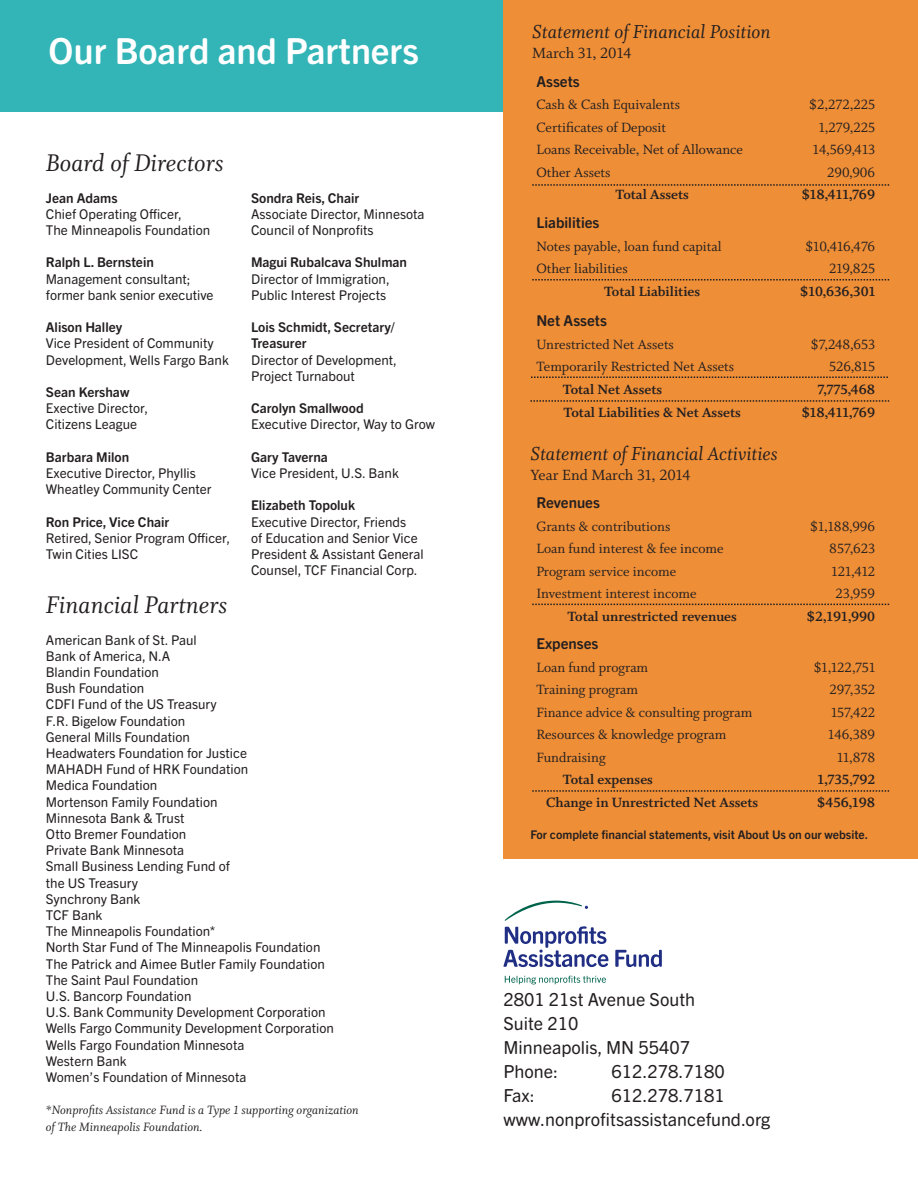
<style>
.page{position:relative;width:918px;height:1188px;background:#fff}
.page>*{position:absolute;margin:0;border:0;box-sizing:border-box;transform-origin:0 0}
.t1{font:700 36px "Trade Gothic Next SR Pro";color:#fff}
.t2{font:27px "Whitman Italic LF";color:#231f20}
.t3{font:21px "Whitman Italic Os F";color:#231f20}
.t4{font:18px/24px "Trade Gothic Next SR Pro";color:#231f20}
.t5{font:16.5px "Whitman Roman LF";color:#231f20}
.t6{font:15px "Whitman Roman LF";color:#231f20}
.t7{font:15px "Whitman Bold LF";color:#231f20}
.t8{font:700 15px "Trade Gothic Next SR Pro";color:#231f20}
.t9{font:13.5px/16.2px "Trade Gothic Next SR Pro";color:#231f20}
.t10{font:700 13.5px/16.2px "Trade Gothic Next SR Pro";color:#231f20}
.t11{font:13.5px/16.2px "Whitman Italic LF";color:#231f20}
.t12{font:700 12px "Trade Gothic Next SR Pro";color:#231f20}
</style>
<div class="page">
<div style="left:0;top:0;width:503px;height:112px;background:#33b4b7"></div>
<div style="left:503px;top:0;width:415px;height:860px;background:#ee8e37"></div>
<svg style="left:532px;top:184px;width:357px;height:2px"></svg>
<svg style="left:532px;top:279px;width:357px;height:2px"></svg>
<svg style="left:530px;top:400px;width:359px;height:2px"></svg>
<svg style="left:532px;top:604px;width:357px;height:1px"></svg>
<svg style="left:532px;top:790px;width:357px;height:2px"></svg>
<svg style="left:505px;top:976px;width:101px;height:8px"></svg>
<svg style="left:615px;top:950px;width:47px;height:17px"></svg>
<svg style="left:503px;top:901px;width:105px;height:66px"></svg>
<svg style="left:531px;top:376px;width:357px;height:2px"></svg>
<h1 class="t1" style="left:49px;top:26px;width:372px">Our Board and Partners</h1>
<h2 class="t2" style="left:46px;top:148px;width:179px">Board of Directors</h2>
<p class="t10" style="left:46px;top:189px;width:73px">Jean Adams</p>
<p class="t9" style="left:46px;top:205px;width:166px">Chief Operating Officer,<br>The Minneapolis Foundation</p>
<p class="t10" style="left:46px;top:254px;width:109px">Ralph L. Bernstein</p>
<p class="t9" style="left:46px;top:270px;width:169px">Management consultant; former bank senior executive</p>
<p class="t10" style="left:46px;top:318px;width:78px">Alison Halley</p>
<p class="t9" style="left:46px;top:335px;width:184px">Vice President of Community<br>Development, Wells Fargo Bank</p>
<p class="t10" style="left:46px;top:383px;width:85px">Sean Kershaw</p>
<p class="t9" style="left:46px;top:399px;width:104px">Exective Director,<br>Citizens League</p>
<p class="t10" style="left:46px;top:448px;width:85px">Barbara Milon</p>
<p class="t9" style="left:46px;top:464px;width:167px">Executive Director, Phyllis<br>Wheatley Community Center</p>
<p class="t10" style="left:46px;top:513px;width:125px">Ron Price, Vice Chair</p>
<p class="t9" style="left:46px;top:529px;width:186px">Retired, Senior Program Officer,<br>Twin Cities LISC</p>
<h2 class="t2" style="left:46px;top:590px;width:183px">Financial Partners</h2>
<p class="t10" style="left:251px;top:189px;width:110px">Sondra Reis, Chair</p>
<p class="t9" style="left:251px;top:205px;width:175px">Associate Director, Minnesota<br>Council of Nonprofits</p>
<p class="t10" style="left:251px;top:254px;width:157px">Magui Rubalcava Shulman</p>
<p class="t9" style="left:251px;top:270px;width:140px">Director of Immigration,<br>Public Interest Projects</p>
<p class="t10" style="left:251px;top:318px;width:145px">Lois Schmidt, Secretary/<br>Treasurer</p>
<p class="t9" style="left:251px;top:351px;width:147px">Director of Development,<br>Project Turnabout</p>
<p class="t10" style="left:251px;top:399px;width:114px">Carolyn Smallwood</p>
<p class="t9" style="left:251px;top:416px;width:185px">Executive Director, Way to Grow</p>
<p class="t10" style="left:251px;top:448px;width:78px">Gary Taverna</p>
<p class="t9" style="left:251px;top:464px;width:149px">Vice President, U.S. Bank</p>
<p class="t10" style="left:251px;top:497px;width:106px">Elizabeth Topoluk</p>
<p class="t9" style="left:251px;top:513px;width:174px">Executive Director, Friends<br>of Education and Senior Vice<br>President &amp; Assistant General<br>Counsel, TCF Financial Corp.</p>
<p class="t9" style="left:46px;top:631px;width:289px">American Bank of St. Paul<br>Bank of America, N.A<br>Blandin Foundation<br>Bush Foundation<br>CDFI Fund of the US Treasury<br>F.R. Bigelow Foundation<br>General Mills Foundation<br>Headwaters Foundation for Justice<br>MAHADH Fund of HRK Foundation<br>Medica Foundation<br>Mortenson Family Foundation<br>Minnesota Bank &amp; Trust<br>Otto Bremer Foundation<br>Private Bank Minnesota<br>Small Business Lending Fund of<br>the US Treasury<br>Synchrony Bank<br>TCF Bank<br>The Minneapolis Foundation*<br>North Star Fund of The Minneapolis Foundation<br>The Patrick and Aimee Butler Family Foundation<br>The Saint Paul Foundation<br>U.S. Bancorp Foundation<br>U.S. Bank Community Development Corporation<br>Wells Fargo Community Development Corporation<br>Wells Fargo Foundation Minnesota<br>Western Bank<br>Women’s Foundation of Minnesota</p>
<p class="t11" style="left:46px;top:1103px;width:314px">*Nonprofits Assistance Fund is a Type 1 supporting organization of The Minneapolis Foundation.</p>
<h3 class="t3" style="left:532px;top:20px;width:240px">Statement of Financial Position</h3>
<p class="t5" style="left:532px;top:44px;width:101px">March 31, 2014</p>
<p class="t8" style="left:536px;top:71px;width:45px">Assets</p>
<p class="t6" style="left:536px;top:97px;width:145px">Cash &amp; Cash Equivalents</p>
<p class="t6" style="left:809px;top:97px;width:68px">$2,272,225</p>
<p class="t6" style="left:536px;top:119px;width:131px">Certificates of Deposit</p>
<p class="t6" style="left:819px;top:119px;width:58px">1,279,225</p>
<p class="t6" style="left:536px;top:142px;width:208px">Loans Receivable, Net of Allowance</p>
<p class="t6" style="left:813px;top:142px;width:64px">14,569,413</p>
<p class="t6" style="left:536px;top:164px;width:75px">Other Assets</p>
<p class="t6" style="left:827px;top:164px;width:50px">290,906</p>
<p class="t7" style="left:616px;top:186px;width:75px">Total Assets</p>
<p class="t7" style="left:802px;top:186px;width:75px">$18,411,769</p>
<p class="t8" style="left:536px;top:212px;width:64px">Liabilities</p>
<p class="t6" style="left:536px;top:238px;width:187px">Notes payable, loan fund capital</p>
<p class="t6" style="left:805px;top:238px;width:71px">$10,416,476</p>
<p class="t6" style="left:536px;top:260px;width:93px">Other liabilities</p>
<p class="t6" style="left:829px;top:260px;width:48px">219,825</p>
<p class="t7" style="left:604px;top:283px;width:98px">Total Liabilities</p>
<p class="t7" style="left:800px;top:283px;width:77px">$10,636,301</p>
<p class="t8" style="left:536px;top:310px;width:72px">Net Assets</p>
<p class="t6" style="left:536px;top:336px;width:139px">Unrestricted Net Assets</p>
<p class="t6" style="left:811px;top:336px;width:66px">$7,248,653</p>
<p class="t6" style="left:536px;top:358px;width:199px">Temporarily Restricted Net Assets</p>
<p class="t6" style="left:829px;top:358px;width:48px">526,815</p>
<p class="t7" style="left:563px;top:381px;width:101px">Total Net Assets</p>
<p class="t7" style="left:817px;top:381px;width:59px">7,775,468</p>
<p class="t7" style="left:564px;top:404px;width:179px">Total Liabilities &amp; Net Assets</p>
<p class="t7" style="left:802px;top:404px;width:75px">$18,411,769</p>
<h3 class="t3" style="left:530px;top:442px;width:249px">Statement of Financial Activities</h3>
<p class="t5" style="left:530px;top:466px;width:162px">Year End March 31, 2014</p>
<p class="t8" style="left:536px;top:492px;width:65px">Revenues</p>
<p class="t6" style="left:536px;top:518px;width:136px">Grants &amp; contributions</p>
<p class="t6" style="left:810px;top:518px;width:67px">$1,188,996</p>
<p class="t6" style="left:536px;top:541px;width:189px">Loan fund interest &amp; fee income</p>
<p class="t6" style="left:829px;top:541px;width:47px">857,623</p>
<p class="t6" style="left:536px;top:563px;width:141px">Program service income</p>
<p class="t6" style="left:832px;top:563px;width:45px">121,412</p>
<p class="t6" style="left:536px;top:586px;width:162px">Investment interest income</p>
<p class="t6" style="left:836px;top:586px;width:41px">23,959</p>
<p class="t7" style="left:567px;top:608px;width:171px">Total unrestricted revenues</p>
<p class="t7" style="left:807px;top:608px;width:70px">$2,191,990</p>
<p class="t8" style="left:536px;top:634px;width:63px">Expenses</p>
<p class="t6" style="left:536px;top:659px;width:113px">Loan fund program</p>
<p class="t6" style="left:814px;top:659px;width:63px">$1,122,751</p>
<p class="t6" style="left:536px;top:682px;width:103px">Training program</p>
<p class="t6" style="left:829px;top:682px;width:47px">297,352</p>
<p class="t6" style="left:536px;top:704px;width:217px">Finance advice &amp; consulting program</p>
<p class="t6" style="left:831px;top:704px;width:46px">157,422</p>
<p class="t6" style="left:536px;top:727px;width:192px">Resources &amp; knowledge program</p>
<p class="t6" style="left:828px;top:727px;width:49px">146,389</p>
<p class="t6" style="left:536px;top:749px;width:71px">Fundraising</p>
<p class="t6" style="left:837px;top:749px;width:40px">11,878</p>
<p class="t7" style="left:563px;top:772px;width:92px">Total expenses</p>
<p class="t7" style="left:818px;top:772px;width:59px">1,735,792</p>
<p class="t7" style="left:546px;top:794px;width:214px">Change in Unrestricted Net Assets</p>
<p class="t7" style="left:817px;top:794px;width:59px">$456,198</p>
<p class="t12" style="left:530px;top:826px;width:339px">For complete financial statements, visit About Us on our website.</p>
<h3 class="t4" style="left:503px;top:986px;width:193px">2801 21st Avenue South<br>Suite 210<br>Minneapolis, MN 55407<br>Phone:</h3>
<h3 class="t4" style="left:611px;top:1058px;width:115px">612.278.7180</h3>
<h3 class="t4" style="left:503px;top:1082px;width:269px;text-indent:108px">612.278.7181 www.nonprofitsassistancefund.org</h3>
<h3 class="t4" style="left:503px;top:1082px;width:33px">Fax:</h3>
</div>
